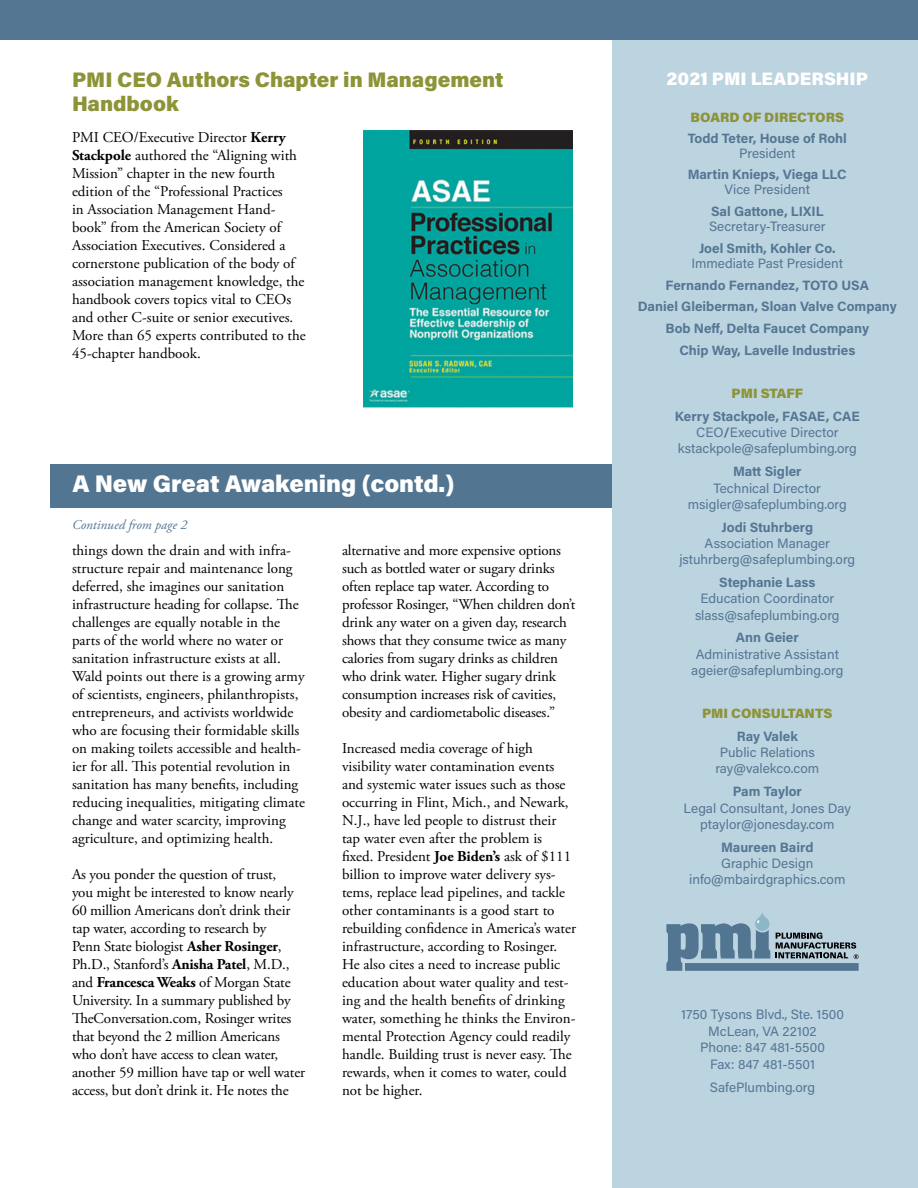
<style>
.page{position:relative;width:918px;height:1188px;background:#fff}
.page>*{position:absolute;margin:0;border:0;box-sizing:border-box;transform-origin:0 0}
.inside_headline{font:900 24px "Acumin Pro";color:#fff}
.home_headline{font:900 21px/24px "Acumin Pro";color:#8d9438}
.issue_text{font:900 18px "Acumin Pro";color:#fff}
.body{font:15px/18px "Adobe Garamond Pro";color:#000}
.issue_text-2{font:13.5px/16.2px "Acumin Pro";color:#547693;text-align:center}
.issue_text-3{font:700 13.5px/15px "Acumin Pro";color:#547693;text-align:center}
.Schedule_dates{font:13.5px/16.5px "Acumin Pro";color:#547693;text-align:center}
.issue_text-4{font:900 13.5px "Acumin Pro";color:#8d9438}
.t1{font:italic 13.5px "Adobe Garamond Pro";color:#547693}
.s1{font-weight:700}
.s2{font-weight:400}
</style>
<div class="page">
<div style="left:0;top:0;width:918px;height:40px;background:#547693"></div>
<div style="left:51px;top:464px;width:561px;height:43px;background:#527692"></div>
<div style="left:612px;top:40px;width:306px;height:1148px;background:#bcd3e0"></div>
<svg style="left:755px;top:912px;width:15px;height:19px"></svg>
<div style="left:685px;top:963px;width:174px;height:8px;background:#527692"></div>
<svg style="left:666px;top:920px;width:104px;height:51px"></svg>
<svg style="left:776px;top:933px;width:83px;height:26px"></svg>
<img style="left:363px;top:131px;width:209px;height:277px">
<p class="home_headline" style="left:72px;top:67px;width:433px">PMI CEO Authors Chapter in Management<br>Handbook</p>
<p class="body" style="left:72px;top:128px;width:235px">PMI CEO/Executive Director <span class="s1">Kerry Stackpole</span> authored the “Aligning with Mission” chapter in the new fourth edition of the “Professional Practices<br>in Association Management Hand&shy;book” from the American Society of Association Executives. Considered a cornerstone publication of the body of association management knowledge, the handbook covers topics vital to CEOs and other C-suite or senior executives.<br>More than 65 experts contributed to the 45-chapter handbook.</p>
<p class="inside_headline" style="left:72px;top:467px;width:384px">A New Great Awakening (contd.)</p>
<p class="t1" style="left:72px;top:517px;width:117px">Continued from page 2</p>
<p class="body" style="left:72px;top:542px;width:235px">things down the drain and with infra&shy;structure repair and maintenance long deferred, she imagines our sanitation infrastructure heading for collapse. The challenges are equally notable in the parts of the world where no water or sanitation infrastructure exists at all.<br>Wald points out there is a growing army of scientists, engineers, philanthropists, entrepreneurs, and activists worldwide who are focusing their formidable skills on making toilets accessible and health&shy;ier for all. This potential revolution in sanitation has many benefits, including reducing inequalities, mitigating climate change and water scarcity, improving agriculture, and optimizing health.</p>
<p class="body" style="left:72px;top:866px;width:235px">As you ponder the question of trust,<br>you might be interested to know nearly 60 million Americans don’t drink their tap water, according to research by<br>Penn State biologist <span class="s1">Asher Rosinger</span>, Ph.D., Stanford’s <span class="s1">Anisha Patel</span>, M.D., and <span class="s1">Francesca Weaks</span> of Morgan State University. In a summary published by TheConversation.com, Rosinger writes that beyond the 2 million Americans who don’t have access to clean water, another 59 million have tap or well water access, but don’t drink it. He notes the</p>
<p class="body" style="left:342px;top:542px;width:235px">alternative and more expensive options such as bottled water or sugary drinks often replace tap water. According to professor Rosinger, “When children don’t drink any water on a given day, research shows that they consume twice as many calories from sugary drinks as children who drink water. Higher sugary drink consumption increases risk of cavities, obesity and cardiometabolic diseases.”</p>
<p class="body" style="left:342px;top:740px;width:235px">Increased media coverage of high visibility water contamination events and systemic water issues such as those occurring in Flint, Mich., and Newark, N.J., have led people to distrust their tap water even after the problem is fixed. President <span class="s1">Joe Biden’s</span> ask of $111 billion to improve water delivery sys&shy;tems, replace lead pipelines, and tackle other contaminants is a good start to rebuilding confidence in America’s water infrastructure, according to Rosinger.<br>He also cites a need to increase public education about water quality and test&shy;ing and the health benefits of drinking water, something he thinks the Environ&shy;mental Protection Agency could readily handle. Building trust is never easy. The rewards, when it comes to water, could not be higher.</p>
<p class="issue_text" style="left:667px;top:66px;width:203px">2021 PMI LEADERSHIP</p>
<p class="issue_text-4" style="left:691px;top:107px;width:155px">BOARD OF DIRECTORS</p>
<p class="issue_text-3" style="left:688px;top:130px;width:161px">Todd Teter, House of Rohl<br><span class="s2">President</span></p>
<p class="issue_text-3" style="left:688px;top:167px;width:161px">Martin Knieps, Viega LLC<br><span class="s2">Vice President</span></p>
<p class="issue_text-2" style="left:709px;top:203px;width:118px;line-height:15px;text-align:left"><span class="s1">Sal Gattone, LIXIL<br></span>Secretary-Treasurer</p>
<p class="issue_text-2" style="left:692px;top:240px;width:153px;line-height:15px"><span class="s1">Joel Smith, Kohler Co.<br></span>Immediate Past President</p>
<p class="issue_text-3" style="left:666px;top:277px;width:205px">Fernando Fernandez, TOTO USA</p>
<p class="issue_text-3" style="left:638px;top:299px;width:261px">Daniel Gleiberman, Sloan Valve Company</p>
<p class="issue_text-3" style="left:666px;top:320px;width:205px">Bob Neff, Delta Faucet Company</p>
<p class="issue_text-3" style="left:679px;top:342px;width:177px">Chip Way, Lavelle Industries</p>
<p class="issue_text-4" style="left:732px;top:384px;width:73px">PMI STAFF</p>
<p class="issue_text-2" style="left:675px;top:408px;width:186px"><span class="s1">Kerry Stackpole, FASAE, CAE<br></span>CEO<span class="s1">/</span>Executive Director kstackpole@safeplumbing.org</p>
<p class="issue_text-2" style="left:688px;top:463px;width:160px"><span class="s1">Matt Sigler<br></span>Technical Director msigler@safeplumbing.org</p>
<p class="issue_text-2" style="left:679px;top:518px;width:177px"><span class="s1">Jodi Stuhrberg<br></span>Association Manager jstuhrberg@safeplumbing.org</p>
<p class="issue_text-2" style="left:695px;top:574px;width:146px"><span class="s1">Stephanie Lass<br></span>Education Coordinator slass@safeplumbing.org</p>
<p class="issue_text-2" style="left:691px;top:629px;width:154px"><span class="s1">Ann Geier<br></span>Administrative Assistant ageier@safeplumbing.org</p>
<p class="issue_text-4" style="left:702px;top:704px;width:132px">PMI CONSULTANTS</p>
<p class="issue_text-2" style="left:715px;top:728px;width:105px"><span class="s1">Ray Valek<br></span>Public Relations ray@valekco.com</p>
<p class="issue_text-2" style="left:684px;top:783px;width:169px"><span class="s1">Pam Taylor<br></span>Legal Consultant, Jones Day ptaylor@jonesday.com</p>
<p class="issue_text-2" style="left:689px;top:838px;width:158px"><span class="s1">Maureen Baird<br></span>Graphic Design info@mbairdgraphics.com</p>
<p class="Schedule_dates" style="left:681px;top:1006px;width:164px">1750 Tysons Blvd., Ste. 1500<br>McLean, VA 22102<br>Phone: 847 481-5500<br>Fax: 847 481-5501</p>
<p class="Schedule_dates" style="left:710px;top:1078px;width:107px">SafePlumbing.org</p>
</div>
